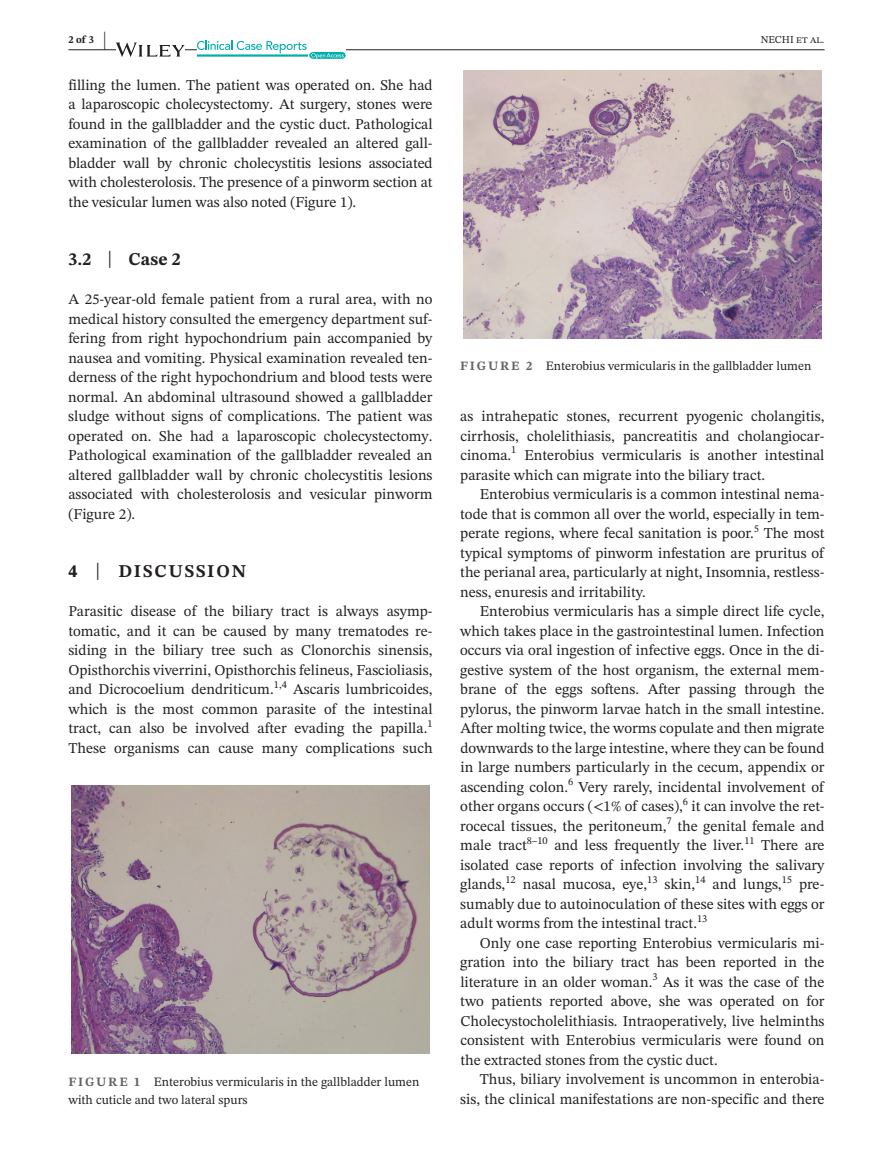
<style>
.page{position:relative;width:893px;height:1174px;background:#fff}
.page>*{position:absolute;margin:0;border:0;box-sizing:border-box;transform-origin:0 0}
.t1{font:700 18px "STIX Two Text";letter-spacing:.1em;color:#231f20}
.t2{font:15px/19.5px "STIX Two Text";color:#231f20;text-align:justify}
.t3{font:12.75px/18px "STIX Two Text";color:#231f20}
.t4{font:10.5px "STIX Two Text";color:#231f20}
.t5{font:700 10.5px "STIX Two Text";color:#231f20}
.s1{font-size:21px}
.s2{font-weight:400;font-size:23.7px}
.s3{font-weight:700;color:#636366}
</style>
<div class="page">
<hr style="left:68px;top:49px;width:756px;height:1px;background:#231f20">
<svg style="left:116px;top:43px;width:69px;height:14px"></svg>
<svg style="left:197px;top:41px;width:149px;height:18px"></svg>
<div style="left:68px;top:785px;width:365px;height:268px;background:linear-gradient(to bottom,#fff,#fff)"></div>
<img style="left:72px;top:785px;width:357px;height:268px">
<img style="left:464px;top:70px;width:357px;height:268px">
<p class="t5" style="left:68px;top:32px;width:39px">2 of 3 <span class="s1">|</span></p>
<p class="t4" style="left:761px;top:32px;width:65px">NECHI et al.</p>
<p class="t2" style="left:68px;top:75px;width:366px">filling the lumen. The patient was operated on. She had a laparoscopic cholecystectomy. At surgery, stones were found in the gallbladder and the cystic duct. Pathological examination of the gallbladder revealed an altered gall&shy;bladder wall by chronic cholecystitis lesions associated with cholesterolosis. The presence of a pinworm section at the vesicular lumen was also noted (Figure 1).</p>
<p class="t1" style="left:68px;top:246px;width:114px">3.2 <span class="s2">|</span> Case 2</p>
<p class="t2" style="left:68px;top:289px;width:366px">A 25-year-old female patient from a rural area, with no medical history consulted the emergency department suf&shy;fering from right hypochondrium pain accompanied by nausea and vomiting. Physical examination revealed ten&shy;derness of the right hypochondrium and blood tests were normal. An abdominal ultrasound showed a gallbladder sludge without signs of complications. The patient was operated on. She had a laparoscopic cholecystectomy.<br>Pathological examination of the gallbladder revealed an altered gallbladder wall by chronic cholecystitis lesions associated with cholesterolosis and vesicular pinworm (Figure 2).</p>
<p class="t1" style="left:68px;top:558px;width:179px">4 <span class="s2">|</span> DISCUSSION</p>
<p class="t2" style="left:68px;top:601px;width:366px">Parasitic disease of the biliary tract is always asymp&shy;tomatic, and it can be caused by many trematodes re&shy;siding in the biliary tree such as Clonorchis sinensis, Opisthorchis viverrini, Opisthorchis felineus, Fascioliasis, and Dicrocoelium dendriticum.</p>
<p class="t4" style="left:274px;top:676px;width:15px">1,4</p>
<p class="t2" style="left:68px;top:679px;width:366px;text-indent:225px">Ascaris lumbricoides, which is the most common parasite of the intestinal tract, can also be involved after evading the papilla.</p>
<p class="t4" style="left:427px;top:715px;width:7px">1</p>
<p class="t2" style="left:68px;top:738px;width:366px">These organisms can cause many complications such</p>
<p class="t3" style="left:68px;top:1072px;width:352px"><span class="s3">FIGURE 1</span> Enterobius vermicularis in the gallbladder lumen with cuticle and two lateral spurs</p>
<p class="t3" style="left:460px;top:357px;width:353px"><span class="s3">FIGURE 2</span> Enterobius vermicularis in the gallbladder lumen</p>
<p class="t2" style="left:460px;top:406px;width:366px">as intrahepatic stones, recurrent pyogenic cholangitis, cirrhosis, cholelithiasis, pancreatitis and cholangiocar&shy;cinoma.<sup>1</sup></p>
<p class="t2" style="left:460px;top:445px;width:366px;text-indent:64px">Enterobius vermicularis is another intestinal parasite which can migrate into the biliary tract.</p>
<p class="t2" style="left:460px;top:484px;width:366px;text-indent:20px">Enterobius vermicularis is a common intestinal nema&shy;tode that is common all over the world, especially in tem&shy;perate regions, where fecal sanitation is poor.</p>
<p class="t4" style="left:754px;top:520px;width:7px">5</p>
<p class="t2" style="left:460px;top:523px;width:366px;text-indent:304px">The most typical symptoms of pinworm infestation are pruritus of the perianal area, particularly at night, Insomnia, restless&shy;ness, enuresis and irritability.</p>
<p class="t2" style="left:460px;top:601px;width:366px;text-indent:20px">Enterobius vermicularis has a simple direct life cycle, which takes place in the gastrointestinal lumen. Infection occurs via oral ingestion of infective eggs. Once in the di&shy;gestive system of the host organism, the external mem&shy;brane of the eggs softens. After passing through the pylorus, the pinworm larvae hatch in the small intestine.<br>After molting twice, the worms copulate and then migrate downwards to the large intestine, where they can be found in large numbers particularly in the cecum, appendix or ascending colon.</p>
<p class="t4" style="left:568px;top:774px;width:7px">6</p>
<p class="t2" style="left:460px;top:777px;width:365px;text-indent:118px">Very rarely, incidental involvement of other organs occurs (&lt;1% of cases),</p>
<p class="t4" style="left:683px;top:793px;width:7px">6</p>
<p class="t2" style="left:692px;top:796px;width:134px">it can involve the ret-</p>
<p class="t2" style="left:460px;top:816px;width:208px">rocecal tissues, the peritoneum,</p>
<p class="t4" style="left:667px;top:813px;width:7px">7</p>
<p class="t2" style="left:677px;top:816px;width:149px">the genital female and</p>
<p class="t2" style="left:460px;top:835px;width:68px">male tract</p>
<p class="t4" style="left:527px;top:832px;width:22px">8–10</p>
<p class="t2" style="left:554px;top:835px;width:191px">and less frequently the liver.</p>
<p class="t4" style="left:744px;top:832px;width:12px">11</p>
<p class="t2" style="left:460px;top:835px;width:366px;text-indent:301px">There are isolated case reports of infection involving the salivary glands,</p>
<p class="t4" style="left:505px;top:871px;width:12px">12</p>
<p class="t2" style="left:523px;top:874px;width:126px">nasal mucosa, eye,</p>
<p class="t4" style="left:647px;top:871px;width:12px">13</p>
<p class="t2" style="left:664px;top:874px;width:32px">skin,</p>
<p class="t4" style="left:695px;top:871px;width:12px">14</p>
<p class="t2" style="left:712px;top:874px;width:71px">and lungs,</p>
<p class="t4" style="left:782px;top:871px;width:12px">15</p>
<p class="t2" style="left:460px;top:874px;width:366px;text-indent:339px">pre&shy;sumably due to autoinoculation of these sites with eggs or adult worms from the intestinal tract.</p>
<p class="t4" style="left:697px;top:910px;width:12px">13</p>
<p class="t2" style="left:460px;top:933px;width:366px;text-indent:20px">Only one case reporting Enterobius vermicularis mi&shy;gration into the biliary tract has been reported in the literature in an older woman.</p>
<p class="t4" style="left:652px;top:969px;width:7px">3</p>
<p class="t2" style="left:460px;top:972px;width:366px;text-indent:203px">As it was the case of the two patients reported above, she was operated on for Cholecystocholelithiasis. Intraoperatively, live helminths consistent with Enterobius vermicularis were found on the extracted stones from the cystic duct.</p>
<p class="t2" style="left:460px;top:1069px;width:366px;text-align:right">Thus, biliary involvement is uncommon in enterobia&shy;sis, the clinical manifestations are non-specific and there</p>
</div>
